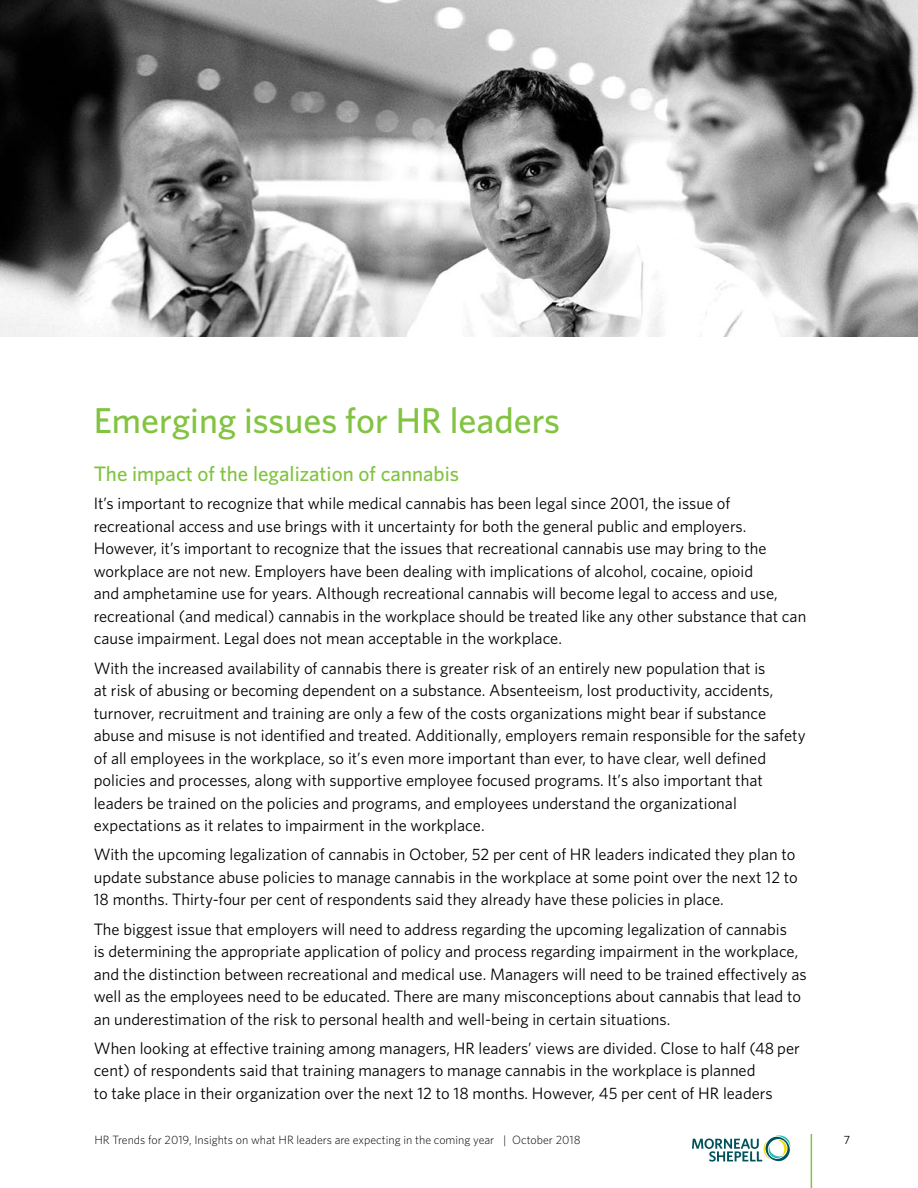
<style>
.page{position:relative;width:918px;height:1188px;background:#fff}
.page>*{position:absolute;margin:0;border:0;box-sizing:border-box;transform-origin:0 0}
.t1{font:500 36px "Whitney";color:#82c341}
.t2{font:500 21px "Whitney";color:#82c341}
.t3{font:16.5px/22.5px "Whitney";color:#000}
.t4{font:300 12px "Whitney";color:#000}
.t5{font:12px "Whitney";color:#000}
</style>
<div class="page">
<hr style="left:811px;top:1134px;width:1px;height:54px;background:#82c341">
<svg style="left:692px;top:1135px;width:98px;height:27px"></svg>
<img style="left:0;top:0;width:918px;height:336px">
<h1 class="t1" style="left:94px;top:396px;width:468px">Emerging issues for HR leaders</h1>
<p class="t2" style="left:94px;top:460px;width:367px">The impact of the legalization of cannabis</p>
<p class="t3" style="left:94px;top:492px;width:714px">It’s important to recognize that while medical cannabis has been legal since 2001, the issue of recreational access and use brings with it uncertainty for both the general public and employers.<br>However, it’s important to recognize that the issues that recreational cannabis use may bring to the workplace are not new. Employers have been dealing with implications of alcohol, cocaine, opioid<br>and amphetamine use for years. Although recreational cannabis will become legal to access and use, recreational (and medical) cannabis in the workplace should be treated like any other substance that can cause impairment. Legal does not mean acceptable in the workplace.</p>
<p class="t3" style="left:94px;top:656px;width:713px">With the increased availability of cannabis there is greater risk of an entirely new population that is<br>at risk of abusing or becoming dependent on a substance. Absenteeism, lost productivity, accidents, turnover, recruitment and training are only a few of the costs organizations might bear if substance abuse and misuse is not identified and treated. Additionally, employers remain responsible for the safety of all employees in the workplace, so it’s even more important than ever, to have clear, well defined policies and processes, along with supportive employee focused programs. It’s also important that leaders be trained on the policies and programs, and employees understand the organizational expectations as it relates to impairment in the workplace.</p>
<p class="t3" style="left:94px;top:843px;width:706px">With the upcoming legalization of cannabis in October, 52 per cent of HR leaders indicated they plan to update substance abuse policies to manage cannabis in the workplace at some point over the next 12 to<br>18 months. Thirty-four per cent of respondents said they already have these policies in place.</p>
<p class="t3" style="left:94px;top:917px;width:714px">The biggest issue that employers will need to address regarding the upcoming legalization of cannabis<br>is determining the appropriate application of policy and process regarding impairment in the workplace, and the distinction between recreational and medical use. Managers will need to be trained effectively as well as the employees need to be educated. There are many misconceptions about cannabis that lead to an underestimation of the risk to personal health and well-being in certain situations.</p>
<p class="t3" style="left:94px;top:1036px;width:708px">When looking at effective training among managers, HR leaders’ views are divided. Close to half (48 per cent) of respondents said that training managers to manage cannabis in the workplace is planned<br>to take place in their organization over the next 12 to 18 months. However, 45 per cent of HR leaders</p>
<p class="t4" style="left:94px;top:1131px;width:488px">HR Trends for 2019, Insights on what HR leaders are expecting in the coming year | October 2018</p>
<p class="t5" style="left:844px;top:1131px;width:8px">7</p>
</div>
